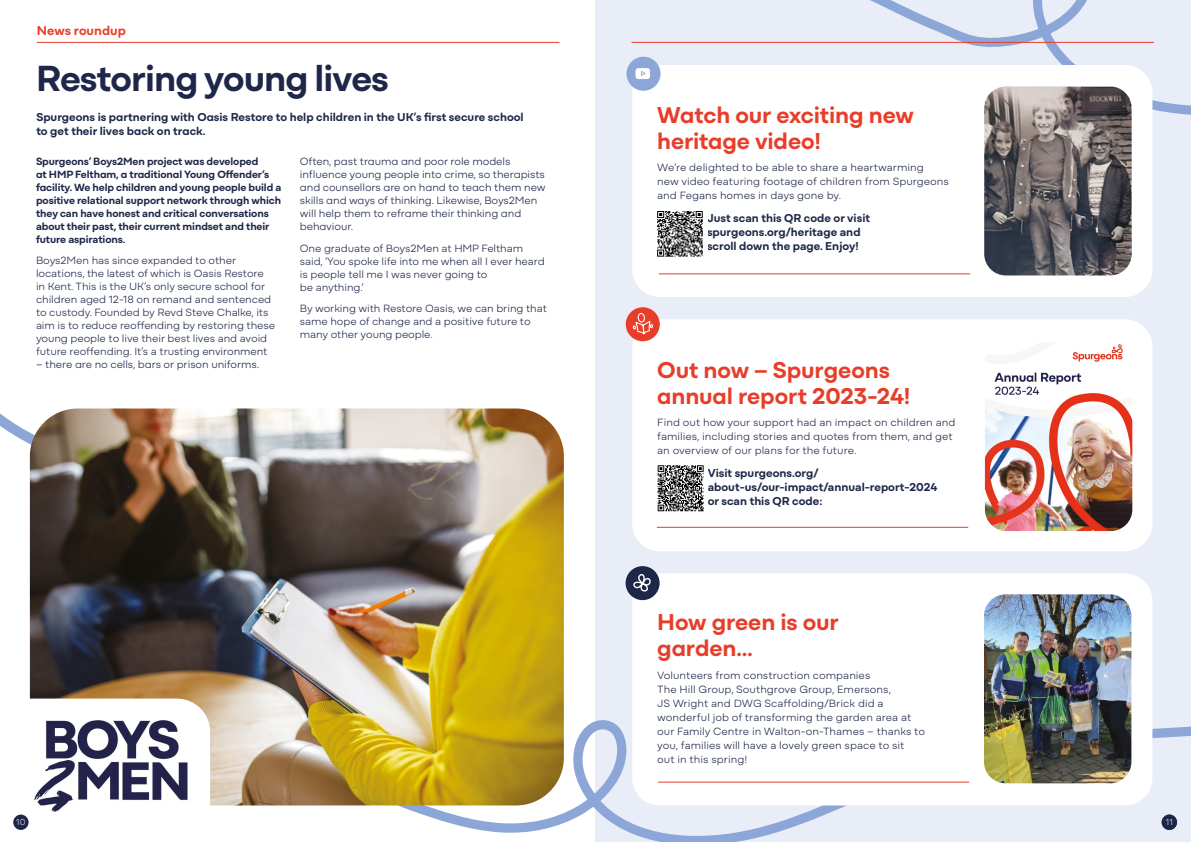
<style>
.page{position:relative;width:1191px;height:842px;background:#fff}
.page>*{position:absolute;margin:0;border:0;box-sizing:border-box;transform-origin:0 0}
.t1{font:700 38px "Mozaic GEO";letter-spacing:-.025em;color:#1e2749}
.t2{font:700 24px/26px "Mozaic GEO";letter-spacing:-.005em;color:#e73e2a}
.t3{font:700 13.4px "Mozaic GEO";color:#e73e2a}
.t4{font:700 12px/14px "Mozaic GEO";color:#1e2749}
.t5{font:300 11px/13px "Mozaic GEO";letter-spacing:-.01em;color:#1e2749}
.t6{font:700 11px/13px "Mozaic GEO";letter-spacing:-.01em;color:#1e2749}
.t7{font:11px/13px "Mozaic GEO Variable";letter-spacing:-.01em;color:#1e2749}
.t8{font:200 9px "Mozaic GEO";color:#fff}
.s1{font-family:"Mozaic GEO Variable";font-weight:400}
</style>
<div class="page">
<div style="left:595px;top:0;width:596px;height:842px;background:#e9edf8"></div>
<svg style="left:210px;top:540px;width:981px;height:291px"></svg>
<svg style="left:485px;top:0;width:706px;height:115px"></svg>
<div style="left:632px;top:65px;width:520px;height:232px;background:#fff;border-radius:27px"></div>
<div style="left:632px;top:319px;width:520px;height:232px;background:#fff;border-radius:27px"></div>
<div style="left:632px;top:573px;width:520px;height:232px;background:#fff;border-radius:27px"></div>
<hr style="left:657px;top:527px;width:311px;height:1px;background:#e73e2a">
<hr style="left:659px;top:273px;width:311px;height:1px;background:#e73e2a">
<hr style="left:658px;top:782px;width:311px;height:1px;background:#e73e2a">
<div style="left:626px;top:57px;width:34px;height:34px;background:#8ca7d7;border-radius:50%"></div>
<svg style="left:635px;top:68px;width:15px;height:11px"></svg>
<div style="left:625px;top:566px;width:34px;height:34px;background:#1e2749;border-radius:50%"></div>
<svg style="left:629px;top:570px;width:22px;height:24px"></svg>
<svg style="left:488px;top:831px;width:293px;height:11px"></svg>
<div style="left:626px;top:307px;width:34px;height:34px;background:#e73e2a;border-radius:50%"></div>
<svg style="left:632px;top:313px;width:21px;height:22px"></svg>
<div style="left:13px;top:814px;width:16px;height:16px;background:#1e2749;border-radius:50%"></div>
<hr style="left:37px;top:42px;width:522px;height:1px;background:#e73e2a">
<hr style="left:631px;top:42px;width:523px;height:1px;background:#e73e2a">
<svg style="left:0;top:413px;width:30px;height:195px"></svg>
<img style="left:30px;top:408px;width:534px;height:397px">
<img style="left:984px;top:86px;width:147px;height:189px">
<img style="left:984px;top:594px;width:147px;height:189px">
<img style="left:985px;top:342px;width:147px;height:189px">
<div style="left:1161px;top:814px;width:16px;height:16px;background:#1e2749;border-radius:50%"></div>
<img style="left:30px;top:699px;width:180px;height:113px">
<svg style="left:657px;top:211px;width:46px;height:46px;background:#7c7c7c"></svg>
<svg style="left:657px;top:465px;width:47px;height:47px;background:#777"></svg>
<p class="t3" style="left:37px;top:20px;width:90px">News roundup</p>
<h1 class="t1" style="left:36px;top:48px;width:354px">Restoring young lives</h1>
<p class="t4" style="left:36px;top:109px;width:489px">Spurgeons is partnering with Oasis Restore to help children in the UK’s first secure school to get their lives back on track.</p>
<h2 class="t2" style="left:657px;top:99px;width:258px">Watch our exciting new heritage video!</h2>
<p class="t5" style="left:657px;top:160px;width:293px;line-height:14px">We’re delighted to be able to share a heartwarming<br>new video featuring footage of children from Spurgeons and Fegans homes in days gone by.</p>
<p class="t4" style="left:707px;top:210px;width:165px">Just scan this QR code or visit spurgeons.org/heritage and scroll down the page. Enjoy!</p>
<p class="t6" style="left:36px;top:153px;width:247px">Spurgeons’ Boys2Men project was developed<br>at HMP Feltham, a traditional Young Offender’s facility. We help children and young people build a positive relational support network through which they can have honest and critical conversations about their past, their current mindset and their future aspirations.</p>
<p class="t5" style="left:36px;top:253px;width:241px">Boys2Men has since expanded to other locations, the latest of which is Oasis Restore in Kent. This is the UK’s only secure school for children aged 12-18 on remand and sentenced to custody. Founded by Revd Steve Chalke, its aim is to reduce reoffending by restoring these young people to live their best lives and avoid future reoffending. It’s a trusting <span class="s1">environment</span></p>
<p class="t7" style="left:36px;top:357px;width:225px">– there are no cells, bars or prison uniforms.</p>
<p class="t7" style="left:300px;top:154px;width:247px">Often, past trauma and poor role models influence young people into crime, so therapists and counsellors are on hand to teach them new skills and ways of thinking. Likewise, Boys2Men will help them to reframe their thinking and behaviour.</p>
<p class="t5" style="left:300px;top:241px;width:246px">One graduate of Boys2Men at HMP Feltham said, ‘You spoke life into me when all I ever heard is people tell me I was never going to<br>be anything.’</p>
<p class="t5" style="left:300px;top:301px;width:249px">By working with Restore Oasis, we can bring that same hope of change and a positive future to many other young people.</p>
<h2 class="t2" style="left:657px;top:354px;width:254px">Out now – Spurgeons annual report 2023-24!</h2>
<p class="t5" style="left:657px;top:414px;width:300px;line-height:14px">Find out how your support had an impact on children and families, including stories and quotes from them, and get an overview of our plans for the future.</p>
<p class="t4" style="left:707px;top:464px;width:231px">Visit spurgeons.org/ about-us/our-impact/annual-report-2024 or scan this QR code:</p>
<p class="t8" style="left:16px;top:815px;width:11px">10</p>
<h2 class="t2" style="left:657px;top:607px;width:183px">How green is our garden…</h2>
<p class="t5" style="left:657px;top:667px;width:269px;line-height:14px">Volunteers from construction companies<br>The Hill Group, Southgrove Group, Emersons,<br>JS Wright and DWG Scaffolding/Brick did a wonderful job of transforming the garden area at our Family Centre in Walton-on-Thames – thanks to you, families will have a lovely green space to sit<br>out in this spring!</p>
<p class="t8" style="left:1165px;top:815px;width:8px">11</p>
</div>
